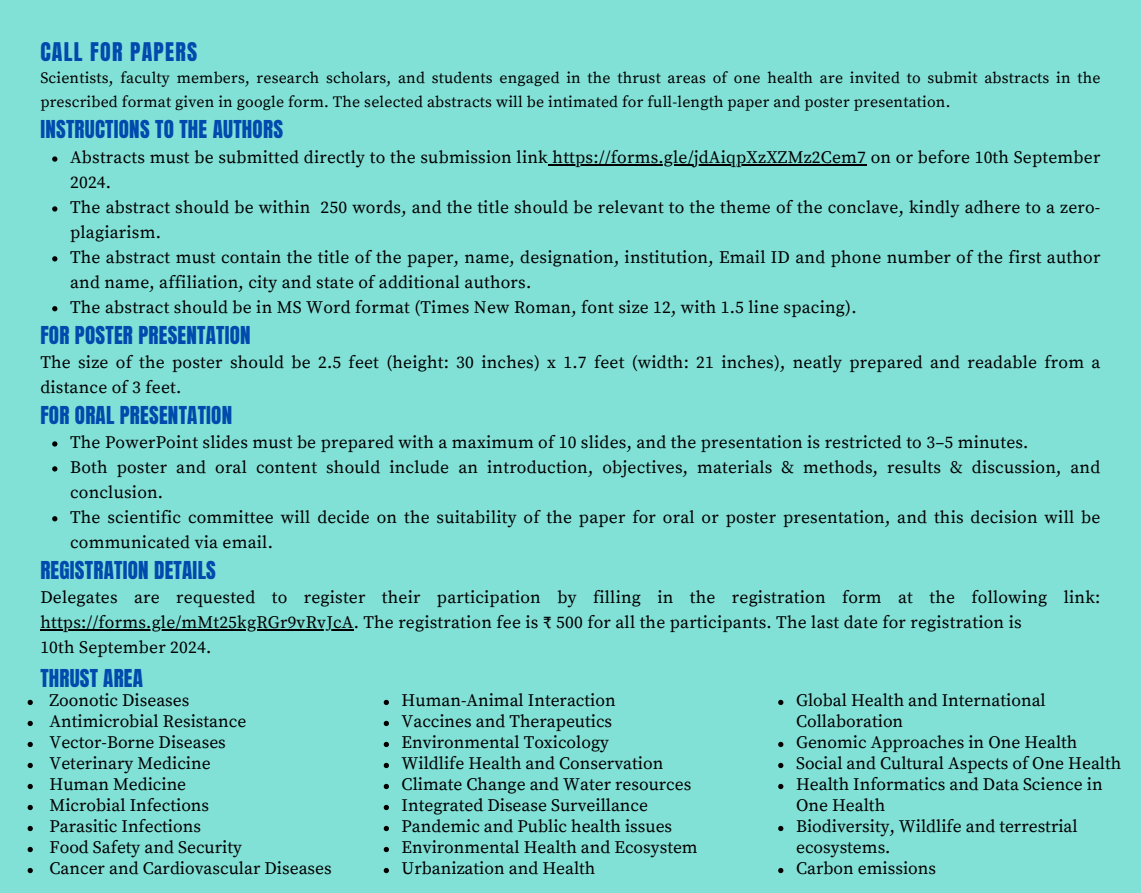
<style>
.page{position:relative;width:1141px;height:893px;background:#fff}
.page>*{position:absolute;margin:0;border:0;box-sizing:border-box;transform-origin:0 0}
.t1{font:21.88px "Anton";letter-spacing:.06em;color:#004aad}
.t2{font:21px "Anton";letter-spacing:.01em;color:#004aad}
.t3{font:17.5px/24.8px "Source Serif Pro";letter-spacing:.01em;color:#000}
.t4{font:15.75px/23.6px "Source Serif Pro";letter-spacing:.01em;color:#000}
</style>
<div class="page">
<div style="left:0;top:0;width:1141px;height:892px;background:#82e1d7"></div>
<svg style="left:52px;top:156px;width:5px;height:6px"></svg>
<hr style="left:548px;top:164px;width:318px;height:2px;background:#000">
<svg style="left:52px;top:206px;width:5px;height:5px"></svg>
<svg style="left:52px;top:256px;width:5px;height:5px"></svg>
<svg style="left:52px;top:306px;width:5px;height:5px"></svg>
<svg style="left:52px;top:441px;width:5px;height:5px"></svg>
<svg style="left:52px;top:466px;width:5px;height:5px"></svg>
<svg style="left:52px;top:516px;width:5px;height:5px"></svg>
<hr style="left:40px;top:629px;width:314px;height:1px;background:#000">
<svg style="left:28px;top:699px;width:5px;height:6px"></svg>
<svg style="left:28px;top:720px;width:5px;height:6px"></svg>
<svg style="left:28px;top:741px;width:5px;height:6px"></svg>
<svg style="left:28px;top:762px;width:5px;height:6px"></svg>
<svg style="left:28px;top:783px;width:5px;height:6px"></svg>
<svg style="left:28px;top:804px;width:5px;height:6px"></svg>
<svg style="left:28px;top:825px;width:5px;height:6px"></svg>
<svg style="left:28px;top:846px;width:5px;height:6px"></svg>
<svg style="left:28px;top:867px;width:5px;height:6px"></svg>
<svg style="left:384px;top:699px;width:5px;height:6px"></svg>
<svg style="left:384px;top:720px;width:5px;height:6px"></svg>
<svg style="left:384px;top:741px;width:5px;height:6px"></svg>
<svg style="left:384px;top:762px;width:5px;height:6px"></svg>
<svg style="left:384px;top:783px;width:5px;height:6px"></svg>
<svg style="left:384px;top:804px;width:5px;height:6px"></svg>
<svg style="left:384px;top:825px;width:5px;height:6px"></svg>
<svg style="left:384px;top:846px;width:5px;height:6px"></svg>
<svg style="left:384px;top:867px;width:5px;height:6px"></svg>
<svg style="left:778px;top:699px;width:5px;height:6px"></svg>
<svg style="left:778px;top:741px;width:5px;height:6px"></svg>
<svg style="left:778px;top:762px;width:5px;height:6px"></svg>
<svg style="left:778px;top:783px;width:5px;height:6px"></svg>
<svg style="left:778px;top:825px;width:5px;height:6px"></svg>
<svg style="left:778px;top:867px;width:5px;height:6px"></svg>
<p class="t1" style="left:40px;top:36px;width:158px">CALL FOR PAPERS</p>
<p class="t4" style="left:40px;top:66px;width:1061px">Scientists, faculty members, research scholars, and students engaged in the thrust areas of one health are invited to submit abstracts in the prescribed format given in google form. The selected abstracts will be intimated for full-length paper and poster presentation.</p>
<p class="t2" style="left:40px;top:114px;width:244px">INSTRUCTIONS TO THE AUTHORS</p>
<p class="t3" style="left:70px;top:145px;width:1031px">Abstracts must be submitted directly to the submission link https://forms.gle/jdAiqpXzXZMz2Cem7 on or before 10th September</p>
<p class="t3" style="left:70px;top:170px;width:242px">2024.<br>The abstract should be within</p>
<p class="t3" style="left:320px;top:195px;width:781px">250 words, and the title should be relevant to the theme of the conclave, kindly adhere to a zero-</p>
<p class="t3" style="left:70px;top:220px;width:1031px">plagiarism.<br>The abstract must contain the title of the paper, name, designation, institution, Email ID and phone number of the first author</p>
<p class="t3" style="left:70px;top:270px;width:788px">and name, affiliation, city and state of additional authors.<br>The abstract should be in MS Word format (Times New Roman, font size 12, with 1.5 line spacing).</p>
<h2 class="t2" style="left:40px;top:320px;width:212px">FOR POSTER PRESENTATION</h2>
<h2 class="t3" style="left:40px;top:350px;width:1061px">The size of the poster should be 2.5 feet (height: 30 inches) x 1.7 feet (width: 21 inches), neatly prepared and readable from a distance of 3 feet.</h2>
<h2 class="t2" style="left:40px;top:400px;width:193px">FOR ORAL PRESENTATION</h2>
<p class="t3" style="left:70px;top:430px;width:960px">The PowerPoint slides must be prepared with a maximum of 10 slides, and the presentation is restricted to 3–5 minutes.</p>
<p class="t3" style="left:70px;top:455px;width:1031px">Both poster and oral content should include an introduction, objectives, materials &amp; methods, results &amp; discussion, and conclusion.</p>
<p class="t3" style="left:70px;top:505px;width:1031px">The scientific committee will decide on the suitability of the paper for oral or poster presentation, and this decision will be communicated via email.</p>
<h2 class="t2" style="left:40px;top:555px;width:177px">REGISTRATION DETAILS</h2>
<h2 class="t3" style="left:40px;top:585px;width:1061px">Delegates are requested to register their participation by filling in the registration form at the following link:</h2>
<h1 class="t3" style="left:40px;top:610px;width:983px">https://forms.gle/mMt25kgRGr9vRvJcA. The registration fee is ₹ 500 for all the participants. The last date for registration is<br>10th September 2024.</h1>
<p class="t2" style="left:40px;top:663px;width:104px">THRUST AREA</p>
<p class="t3" style="left:50px;top:688px;width:141px">Zoonotic Diseases</p>
<p class="t3" style="left:50px;top:709px;width:198px">Antimicrobial Resistance</p>
<p class="t3" style="left:50px;top:730px;width:178px">Vector-Borne Diseases</p>
<p class="t3" style="left:50px;top:751px;width:162px">Veterinary Medicine</p>
<p class="t3" style="left:50px;top:772px;width:138px">Human Medicine</p>
<p class="t3" style="left:50px;top:793px;width:161px">Microbial Infections</p>
<p class="t3" style="left:50px;top:814px;width:153px">Parasitic Infections</p>
<p class="t3" style="left:50px;top:835px;width:194px">Food Safety and Security</p>
<p class="t3" style="left:50px;top:856px;width:284px">Cancer and Cardiovascular Diseases</p>
<p class="t3" style="left:401px;top:688px;width:215px">Human-Animal Interaction</p>
<p class="t3" style="left:401px;top:709px;width:212px">Vaccines and Therapeutics</p>
<p class="t3" style="left:401px;top:730px;width:209px">Environmental Toxicology</p>
<p class="t3" style="left:401px;top:751px;width:263px">Wildlife Health and Conservation</p>
<p class="t3" style="left:401px;top:772px;width:291px">Climate Change and Water resources</p>
<p class="t3" style="left:401px;top:793px;width:248px">Integrated Disease Surveillance</p>
<p class="t3" style="left:401px;top:814px;width:272px">Pandemic and Public health issues</p>
<p class="t3" style="left:401px;top:835px;width:298px">Environmental Health and Ecosystem</p>
<p class="t3" style="left:401px;top:856px;width:195px">Urbanization and Health</p>
<p class="t3" style="left:796px;top:690px;width:251px;line-height:21px">Global Health and International<br>Collaboration</p>
<p class="t3" style="left:796px;top:730px;width:283px">Genomic Approaches in One Health</p>
<p class="t3" style="left:796px;top:751px;width:327px">Social and Cultural Aspects of One Health</p>
<p class="t3" style="left:796px;top:774px;width:308px;line-height:21px">Health Informatics and Data Science in<br>One Health</p>
<p class="t3" style="left:796px;top:816px;width:283px;line-height:21px">Biodiversity, Wildlife and terrestrial ecosystems.<br>Carbon emissions</p>
</div>
